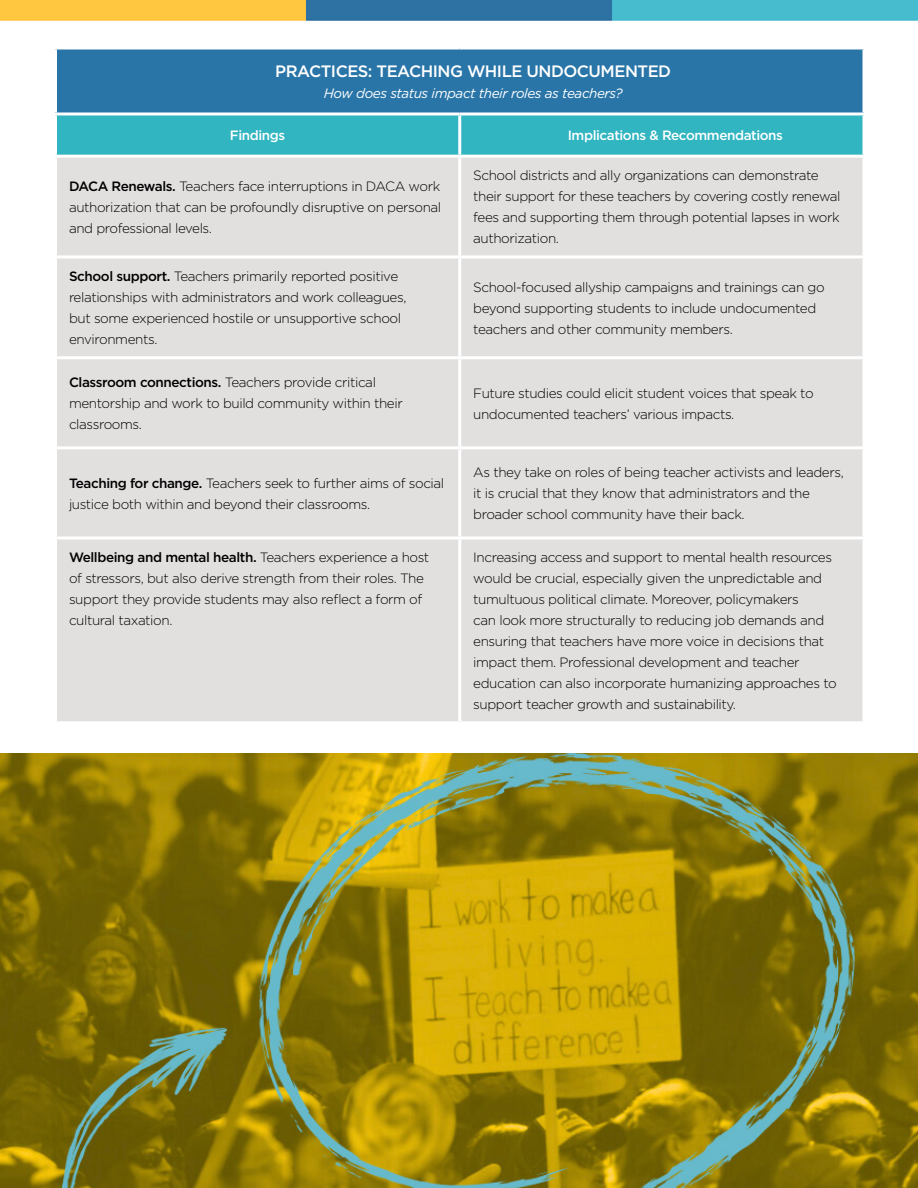
<style>
.page{position:relative;width:918px;height:1188px;background:#fff}
.page>*{position:absolute;margin:0;border:0;box-sizing:border-box;transform-origin:0 0}
.Table_Header{font:500 16.5px "Gotham";letter-spacing:-.03em;color:#fff}
.Table_Text{font:300 13.5px/21px "Gotham";letter-spacing:-.03em;color:#000}
.Table_Subhead{font:italic 13.5px "Gotham";letter-spacing:-.03em;color:#fff}
.Body{font:500 13.5px "Gotham";letter-spacing:-.03em;color:#fff}
.Columns_Title{font:500 13.5px "Gotham";letter-spacing:-.03em;color:#fff}
.s1{font-weight:500}
</style>
<div class="page">
<img style="left:0;top:0;width:918px;height:754px">
<div style="left:56px;top:48px;width:808px;height:66px;background:#2975a8"></div>
<div style="left:56px;top:115px;width:808px;height:40px;background:#31b5c1"></div>
<div style="left:57px;top:158px;width:805px;height:563px;background:#e2e0df"></div>
<svg style="left:54px;top:46px;width:406px;height:4px"></svg>
<hr style="left:54px;top:49px;width:3px;height:63px;background:#fff">
<svg style="left:460px;top:46px;width:406px;height:4px"></svg>
<svg style="left:862px;top:49px;width:4px;height:63px"></svg>
<hr style="left:54px;top:112px;width:406px;height:3px;background:#fff">
<hr style="left:54px;top:116px;width:3px;height:39px;background:#fff">
<hr style="left:460px;top:112px;width:406px;height:3px;background:#fff">
<hr style="left:458px;top:116px;width:3px;height:39px;background:#fff">
<svg style="left:862px;top:116px;width:4px;height:39px"></svg>
<hr style="left:54px;top:155px;width:406px;height:3px;background:#fff">
<hr style="left:54px;top:158px;width:3px;height:97px;background:#fff">
<hr style="left:460px;top:155px;width:406px;height:3px;background:#fff">
<hr style="left:458px;top:158px;width:3px;height:97px;background:#fff">
<svg style="left:862px;top:158px;width:4px;height:97px"></svg>
<hr style="left:54px;top:255px;width:406px;height:3px;background:#fff">
<hr style="left:54px;top:258px;width:3px;height:98px;background:#fff">
<hr style="left:460px;top:255px;width:406px;height:3px;background:#fff">
<hr style="left:458px;top:258px;width:3px;height:98px;background:#fff">
<svg style="left:862px;top:258px;width:4px;height:98px"></svg>
<hr style="left:54px;top:356px;width:406px;height:3px;background:#fff">
<hr style="left:54px;top:359px;width:3px;height:87px;background:#fff">
<hr style="left:460px;top:356px;width:406px;height:3px;background:#fff">
<hr style="left:458px;top:359px;width:3px;height:87px;background:#fff">
<svg style="left:862px;top:359px;width:4px;height:87px"></svg>
<hr style="left:54px;top:446px;width:406px;height:3px;background:#fff">
<hr style="left:54px;top:449px;width:3px;height:87px;background:#fff">
<hr style="left:460px;top:446px;width:406px;height:3px;background:#fff">
<hr style="left:458px;top:449px;width:3px;height:87px;background:#fff">
<svg style="left:862px;top:449px;width:4px;height:87px"></svg>
<hr style="left:54px;top:536px;width:406px;height:3px;background:#fff">
<hr style="left:54px;top:539px;width:3px;height:182px;background:#fff">
<hr style="left:460px;top:536px;width:406px;height:3px;background:#fff">
<hr style="left:458px;top:539px;width:3px;height:182px;background:#fff">
<svg style="left:862px;top:539px;width:4px;height:182px"></svg>
<hr style="left:54px;top:721px;width:406px;height:3px;background:#fff">
<hr style="left:460px;top:721px;width:406px;height:3px;background:#fff">
<img style="left:0;top:754px;width:918px;height:434px">
<p class="Table_Header" style="left:275px;top:60px;width:397px">PRACTICES: TEACHING WHILE UNDOCUMENTED</p>
<p class="Table_Subhead" style="left:324px;top:86px;width:300px">How does status impact their roles as teachers?</p>
<p class="Columns_Title" style="left:230px;top:127px;width:57px">Findings</p>
<p class="Body" style="left:568px;top:127px;width:217px">Implications &amp; Recommendations</p>
<p class="Table_Text" style="left:69px;top:175px;width:374px;text-align:justify"><span class="s1">DACA Renewals.</span> Teachers face interruptions in DACA work authorization that can be profoundly disruptive on personal and professional levels.</p>
<p class="Table_Text" style="left:473px;top:165px;width:369px">School districts and ally organizations can demonstrate their support for these teachers by covering costly renewal fees and supporting them through potential lapses in work authorization.</p>
<p class="Table_Text" style="left:69px;top:266px;width:339px"><span class="s1">School support.</span> Teachers primarily reported positive relationships with administrators and work colleagues, but some experienced hostile or unsupportive school environments.</p>
<p class="Table_Text" style="left:473px;top:276px;width:353px">School-focused allyship campaigns and trainings can go beyond supporting students to include undocumented teachers and other community members.</p>
<p class="Table_Text" style="left:69px;top:372px;width:335px"><span class="s1">Classroom connections.</span> Teachers provide critical mentorship and work to build community within their classrooms.</p>
<p class="Table_Text" style="left:473px;top:382px;width:342px">Future studies could elicit student voices that speak to undocumented teachers’ various impacts.</p>
<p class="Table_Text" style="left:69px;top:472px;width:377px"><span class="s1">Teaching for change.</span> Teachers seek to further aims of social justice both within and beyond their classrooms.</p>
<p class="Table_Text" style="left:473px;top:462px;width:372px">As they take on roles of being teacher activists and leaders, it is crucial that they know that administrators and the broader school community have their back.</p>
<p class="Table_Text" style="left:69px;top:547px;width:362px"><span class="s1">Wellbeing and mental health.</span> Teachers experience a host of stressors, but also derive strength from their roles. The support they provide students may also reflect a form of cultural taxation.</p>
<p class="Table_Text" style="left:473px;top:547px;width:365px">Increasing access and support to mental health resources would be crucial, especially given the unpredictable and tumultuous political climate. Moreover, policymakers<br>can look more structurally to reducing job demands and ensuring that teachers have more voice in decisions that impact them. Professional development and teacher education can also incorporate humanizing approaches to support teacher growth and sustainability.</p>
</div>
